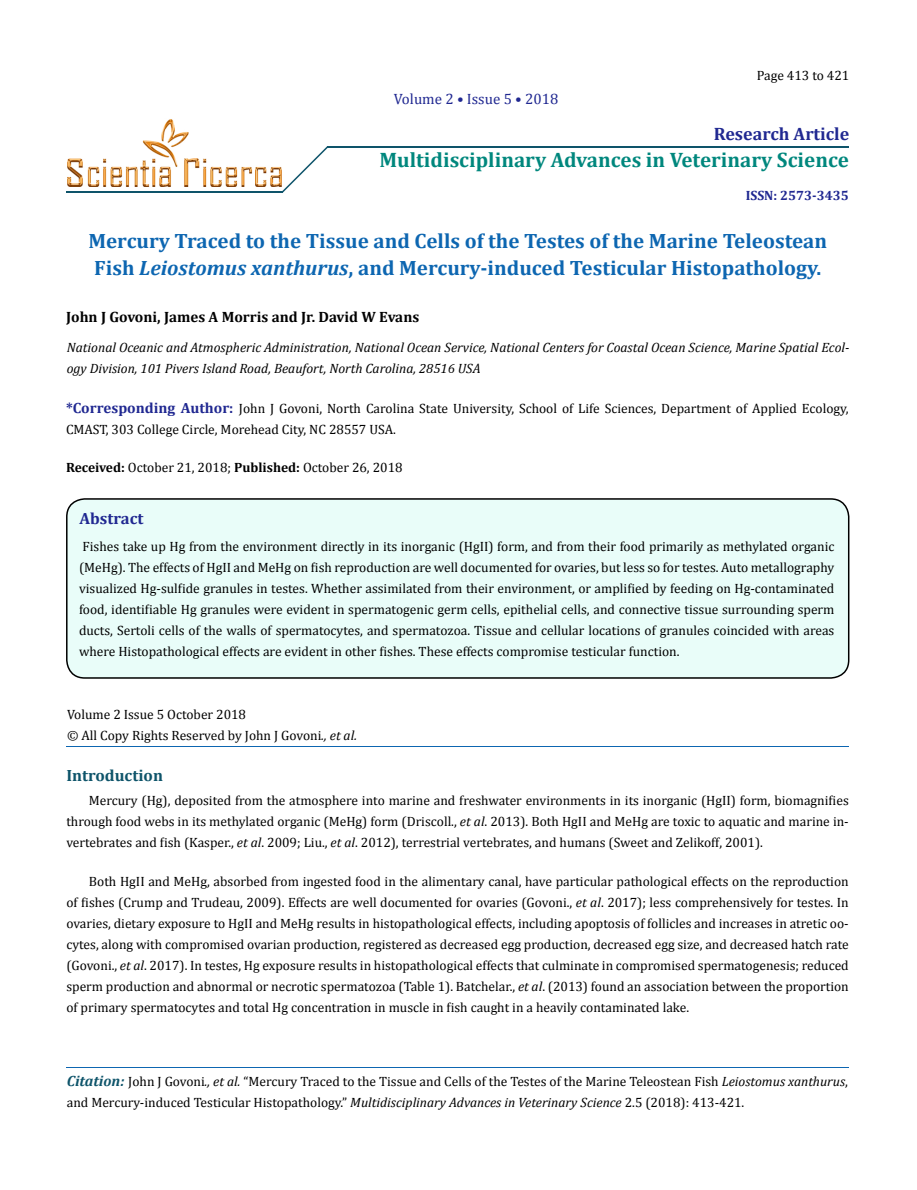
<style>
.page{position:relative;width:917px;height:1190px;background:#fff}
.page>*{position:absolute;margin:0;border:0;box-sizing:border-box;transform-origin:0 0}
.t1{font:700 21px "Cambria";color:#00877d}
.t2{font:700 20.85px/27px "Cambria";color:#0d66b1}
.t3{font:700 18px "Cambria";color:#202891}
.t4{font:700 16.35px "Cambria";color:#0e546a}
.t5{font:700 16.35px "Cambria";color:#202891}
.t6{font:700 15px "Cambria";color:#000}
.t7{font:15px "Cambria";color:#202891}
.t8{font:13.5px/21px "Cambria";color:#000}
.t9{font:italic 13.5px/21px "Cambria";color:#000}
.t10{font:700 13.5px "Cambria";color:#202891}
.s1{font-style:italic}
.s2{font-weight:700;font-size:14.85px;color:#202891}
.s3{font-weight:700}
.s4{font-weight:700;font-style:italic;font-size:14.85px;color:#0e546a}
</style>
<div class="page">
<div style="left:67px;top:499px;width:781px;height:179px;background:#e9fdf9;border-radius:18px"></div>
<div style="left:66px;top:498px;width:783px;height:180px;border:2px solid #000;border-radius:18px"></div>
<hr style="left:327px;top:146px;width:521px;height:2px;background:#0e546a">
<hr style="left:67px;top:191px;width:216px;height:2px;background:#0e546a">
<svg style="left:282px;top:146px;width:46px;height:47px"></svg>
<hr style="left:67px;top:1067px;width:781px;height:1px;background:#0d66b1">
<hr style="left:67px;top:746px;width:781px;height:1px;background:#0d66b1">
<img style="left:68px;top:119px;width:213px;height:68px">
<p class="t7" style="left:394px;top:90px;width:166px">Volume 2 • Issue 5 • 2018</p>
<p class="t8" style="left:756px;top:64px;width:94px">Page 413 to 421</p>
<h3 class="t3" style="left:713px;top:123px;width:137px">Research Article</h3>
<h1 class="t1" style="left:379px;top:147px;width:471px">Multidisciplinary Advances in Veterinary Science</h1>
<p class="t10" style="left:745px;top:187px;width:104px">ISSN: 2573-3435</p>
<h2 class="t2" style="left:88px;top:227px;width:740px">Mercury Traced to the Tissue and Cells of the Testes of the Marine Teleostean<br>Fish <span class="s1">Leiostomus xanthurus</span>, and Mercury-induced Testicular Histopathology.</h2>
<p class="t6" style="left:66px;top:308px;width:355px">John J Govoni, James A Morris and Jr. David W Evans</p>
<p class="t9" style="left:67px;top:337px;width:784px">National Oceanic and Atmospheric Administration, National Ocean Service, National Centers for Coastal Ocean Science, Marine Spatial Ecol&shy;ogy Division, 101 Pivers Island Road, Beaufort, North Carolina, 28516 USA</p>
<p class="t8" style="left:66px;top:398px;width:784px"><span class="s2">*Corresponding Author:</span> John J Govoni, North Carolina State University, School of Life Sciences, Department of Applied Ecology,<br>CMAST, 303 College Circle, Morehead City, NC 28557 USA.</p>
<p class="t8" style="left:66px;top:457px;width:338px"><span class="s3">Received:</span> October 21, 2018; <span class="s3">Published:</span> October 26, 2018</p>
<p class="t5" style="left:80px;top:508px;width:65px">Abstract</p>
<p class="t8" style="left:79px;top:535px;width:757px;text-align:justify">Fishes take up Hg from the environment directly in its inorganic (HgII) form, and from their food primarily as methylated organic (MeHg). The effects of HgII and MeHg on fish reproduction are well documented for ovaries, but less so for testes. Auto metallography visualized Hg-sulfide granules in testes. Whether assimilated from their environment, or amplified by feeding on Hg-contaminated food, identifiable Hg granules were evident in spermatogenic germ cells, epithelial cells, and connective tissue surrounding sperm ducts, Sertoli cells of the walls of spermatocytes, and spermatozoa. Tissue and cellular locations of granules coincided with areas where Histopathological effects are evident in other fishes. These effects compromise testicular function.</p>
<p class="t8" style="left:67px;top:704px;width:291px">Volume 2 Issue 5 October 2018<br>© All Copy Rights Reserved by John J Govoni<span class="s1">., et al.</span></p>
<p class="t4" style="left:66px;top:765px;width:98px">Introduction</p>
<p class="t8" style="left:66px;top:790px;width:783px;text-align:justify;text-indent:23px">Mercury (Hg), deposited from the atmosphere into marine and freshwater environments in its inorganic (HgII) form, biomagnifies through food webs in its methylated organic (MeHg) form (Driscoll., <span class="s1">et al</span>. 2013). Both HgII and MeHg are toxic to aquatic and marine in&shy;vertebrates and fish (Kasper., <span class="s1">et al</span>. 2009; Liu., <span class="s1">et al</span>. 2012), terrestrial vertebrates, and humans (Sweet and Zelikoff, 2001).</p>
<p class="t8" style="left:66px;top:871px;width:783px;text-align:justify;text-indent:23px">Both HgII and MeHg, absorbed from ingested food in the alimentary canal, have particular pathological effects on the reproduction of fishes (Crump and Trudeau, 2009). Effects are well documented for ovaries (Govoni., <span class="s1">et al</span>. 2017); less comprehensively for testes. In ovaries, dietary exposure to HgII and MeHg results in histopathological effects, including apoptosis of follicles and increases in atretic oo&shy;cytes, along with compromised ovarian production, registered as decreased egg production, decreased egg size, and decreased hatch rate (Govoni., <span class="s1">et al</span>. 2017). In testes, Hg exposure results in histopathological effects that culminate in compromised spermatogenesis; reduced sperm production and abnormal or necrotic spermatozoa (Table 1). Batchelar., <span class="s1">et al</span>. (2013) found an association between the proportion of primary spermatocytes and total Hg concentration in muscle in fish caught in a heavily contaminated lake.</p>
<p class="t8" style="left:67px;top:1071px;width:782px"><span class="s4">Citation:</span> John J Govoni<span class="s1">., et al.</span> “Mercury Traced to the Tissue and Cells of the Testes of the Marine Teleostean Fish <span class="s1">Leiostomus xanthurus</span>, and Mercury-induced Testicular Histopathology.” <span class="s1">Multidisciplinary Advances in Veterinary Science</span> 2.5 (2018): 413-421.</p>
</div>
